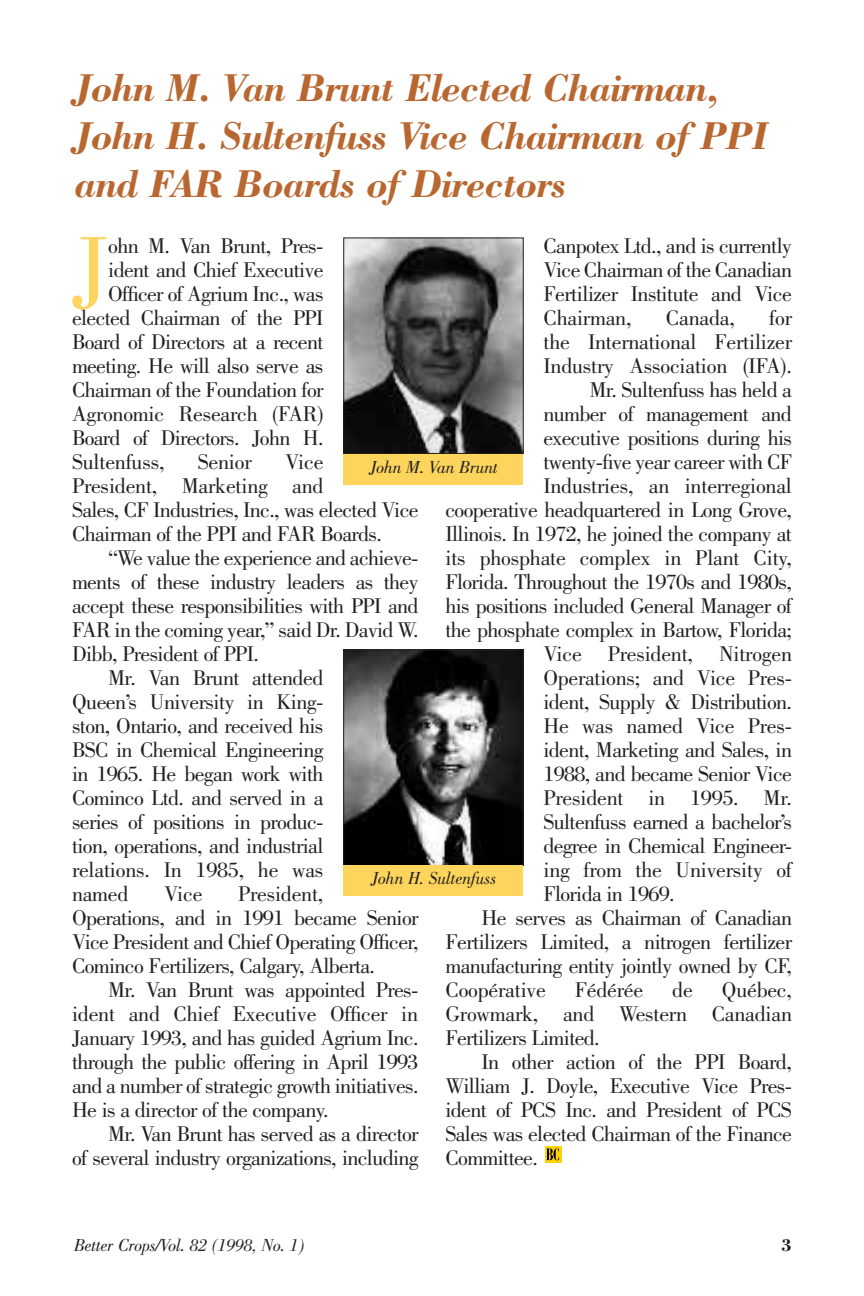
<style>
.page{position:relative;width:864px;height:1296px;background:#fff}
.page>*{position:absolute;margin:0;border:0;box-sizing:border-box;transform-origin:0 0}
.t1{font:95px "Bodoni";color:#fed55c}
.t2{font:italic 700 40px/48px "Bodoni";letter-spacing:-.03em;color:#b96730}
.t3{font:22px/24px "Bodoni";letter-spacing:-.03em;color:#231f20;text-align:justify}
.t4{font:22px "Bodoni";letter-spacing:-.01em;color:#231f20}
.t5{font:italic 18px "Bodoni";letter-spacing:-.015em;color:#231f20}
.t6{font:700 18px "Bodoni";color:#231f20}
</style>
<div class="page">
<svg style="left:545px;top:1146px;width:16px;height:17px"></svg>
<svg style="left:546px;top:1148px;width:13px;height:12px"></svg>
<img style="left:345px;top:240px;width:176px;height:212px">
<div style="left:343px;top:238px;width:180px;height:216px;border:1px solid #231f20"></div>
<div style="left:343px;top:454px;width:180px;height:30px;background:#fed55c"></div>
<img style="left:345px;top:652px;width:176px;height:212px">
<div style="left:343px;top:650px;width:180px;height:216px;border:1px solid #231f20"></div>
<div style="left:343px;top:865px;width:180px;height:31px;background:#fed55c"></div>
<h2 class="t2" style="left:74px;top:68px;width:697px">John M. Van Brunt Elected Chairman,<br>John H. Sultenfuss Vice Chairman of PPI and FAR Boards of Directors</h2>
<h1 class="t1" style="left:72px;top:234px;width:38px">J</h1>
<p class="t3" style="left:108px;top:235px;width:217px">ohn M. Van Brunt, Pres-</p>
<p class="t3" style="left:544px;top:235px;width:250px">Canpotex Ltd., and is currently Vice Chairman of the Canadian Fertilizer Institute and Vice Chairman,</p>
<p class="t3" style="left:108px;top:259px;width:217px">ident and Chief Executive</p>
<p class="t3" style="left:108px;top:283px;width:217px">Officer of Agrium Inc., was</p>
<p class="t3" style="left:72px;top:307px;width:253px">elected Chairman of the PPI</p>
<p class="t3" style="left:72px;top:331px;width:253px">Board of Directors at a recent</p>
<p class="t3" style="left:72px;top:355px;width:253px">meeting. He will also serve as</p>
<p class="t3" style="left:72px;top:379px;width:253px">Chairman of the Foundation for</p>
<p class="t4" style="left:72px;top:405px;width:253px">Agronomic Research (FAR)</p>
<p class="t3" style="left:72px;top:427px;width:253px">Board of Directors. John H.</p>
<p class="t4" style="left:72px;top:453px;width:94px">Sultenfuss,</p>
<p class="t3" style="left:198px;top:451px;width:55px">Senior</p>
<p class="t3" style="left:666px;top:307px;width:70px">Canada,</p>
<p class="t3" style="left:769px;top:307px;width:24px">for</p>
<p class="t4" style="left:544px;top:333px;width:250px">the International Fertilizer</p>
<p class="t4" style="left:544px;top:357px;width:250px">Industry Association (IFA).</p>
<p class="t3" style="left:590px;top:379px;width:204px">Mr. Sultenfuss has held a</p>
<p class="t3" style="left:544px;top:403px;width:250px">number of management and</p>
<p class="t3" style="left:544px;top:427px;width:250px">executive positions during his</p>
<p class="t3" style="left:544px;top:451px;width:250px">twenty-five year career with CF</p>
<p class="t4" style="left:543px;top:477px;width:250px">Industries, an interregional</p>
<p class="t3" style="left:446px;top:499px;width:348px">cooperative headquartered in Long Grove,</p>
<p class="t3" style="left:446px;top:523px;width:348px">Illinois. In 1972, he joined the company at</p>
<p class="t4" style="left:446px;top:549px;width:348px">its phosphate complex in Plant City,</p>
<p class="t3" style="left:446px;top:571px;width:348px">Florida. Throughout the 1970s and 1980s,</p>
<p class="t3" style="left:446px;top:595px;width:348px">his positions included General Manager of</p>
<p class="t3" style="left:446px;top:619px;width:348px">the phosphate complex in Bartow, Florida;</p>
<p class="t4" style="left:543px;top:645px;width:250px">Vice President, Nitrogen</p>
<p class="t3" style="left:543px;top:667px;width:250px">Operations; and Vice Pres-</p>
<p class="t3" style="left:543px;top:691px;width:250px">ident, Supply &amp; Distribution.</p>
<p class="t4" style="left:543px;top:717px;width:250px">He was named Vice Pres-</p>
<p class="t3" style="left:543px;top:739px;width:250px">ident, Marketing and Sales, in</p>
<p class="t3" style="left:543px;top:763px;width:250px">1988, and became Senior Vice</p>
<p class="t4" style="left:543px;top:789px;width:250px">President in 1995. Mr.</p>
<p class="t3" style="left:543px;top:811px;width:250px">Sultenfuss earned a bachelor’s</p>
<p class="t3" style="left:543px;top:835px;width:250px">degree in Chemical Engineer-</p>
<p class="t4" style="left:543px;top:861px;width:250px">ing from the University of</p>
<p class="t3" style="left:543px;top:883px;width:133px">Florida in 1969.</p>
<p class="t3" style="left:481px;top:907px;width:312px">He serves as Chairman of Canadian</p>
<p class="t3" style="left:445px;top:931px;width:348px">Fertilizers Limited, a nitrogen fertilizer</p>
<p class="t3" style="left:445px;top:955px;width:348px">manufacturing entity jointly owned by CF,</p>
<p class="t4" style="left:445px;top:981px;width:102px">Coopérative</p>
<p class="t4" style="left:575px;top:981px;width:70px">Fédérée</p>
<p class="t3" style="left:672px;top:979px;width:22px">de</p>
<p class="t3" style="left:72px;top:451px;width:348px;text-align:left;text-indent:213px">Vice<br>President, Marketing and<br>Sales, CF Industries, Inc., was elected Vice<br>Chairman of the PPI and FAR Boards.</p>
<p class="t3" style="left:108px;top:547px;width:312px">“We value the experience and achieve-</p>
<p class="t3" style="left:72px;top:571px;width:348px">ments of these industry leaders as they</p>
<p class="t3" style="left:72px;top:595px;width:348px">accept these responsibilities with PPI and</p>
<p class="t3" style="left:72px;top:619px;width:348px">FAR in the coming year,” said Dr. David W.</p>
<p class="t3" style="left:72px;top:643px;width:188px">Dibb, President of PPI.</p>
<p class="t3" style="left:108px;top:667px;width:217px">Mr. Van Brunt attended</p>
<p class="t3" style="left:72px;top:691px;width:253px">Queen’s University in King-</p>
<p class="t3" style="left:72px;top:715px;width:253px">ston, Ontario, and received his</p>
<p class="t3" style="left:72px;top:739px;width:253px">BSC in Chemical Engineering</p>
<p class="t3" style="left:72px;top:763px;width:253px">in 1965. He began work with</p>
<p class="t3" style="left:72px;top:787px;width:253px">Cominco Ltd. and served in a</p>
<p class="t3" style="left:72px;top:811px;width:253px">series of positions in produc-</p>
<p class="t3" style="left:72px;top:835px;width:253px">tion, operations, and industrial</p>
<p class="t4" style="left:72px;top:861px;width:253px">relations. In 1985, he was</p>
<p class="t3" style="left:72px;top:883px;width:58px">named</p>
<p class="t3" style="left:164px;top:883px;width:40px">Vice</p>
<p class="t5" style="left:369px;top:461px;width:131px">John M. Van Brunt</p>
<p class="t5" style="left:371px;top:872px;width:127px">John H. Sultenfuss</p>
<p class="t3" style="left:72px;top:883px;width:348px;text-align:left;text-indent:166px">President, Operations, and in 1991 became Senior Vice President and Chief Operating Officer, Cominco Fertilizers, Calgary, Alberta.</p>
<p class="t3" style="left:72px;top:979px;width:348px;text-indent:36px">Mr. Van Brunt was appointed Pres&shy;ident and Chief Executive Officer in January 1993, and has guided Agrium Inc. through the public offering in April 1993 and a number of strategic growth initiatives.<br>He is a director of the company.</p>
<p class="t3" style="left:72px;top:1123px;width:348px;text-align:right">Mr. Van Brunt has served as a director<br>of several industry organizations, including</p>
<p class="t3" style="left:445px;top:979px;width:348px;text-indent:276px">Québec, Growmark, and Western Canadian Fertilizers Limited.</p>
<p class="t3" style="left:445px;top:1051px;width:348px;text-indent:36px">In other action of the PPI Board, William J. Doyle, Executive Vice Pres&shy;ident of PCS Inc. and President of PCS Sales was elected Chairman of the Finance Committee.</p>
<p class="t5" style="left:74px;top:1239px;width:232px">Better Crops/Vol. 82 (1998, No. 1)</p>
<p class="t6" style="left:781px;top:1239px;width:12px">3</p>
</div>
